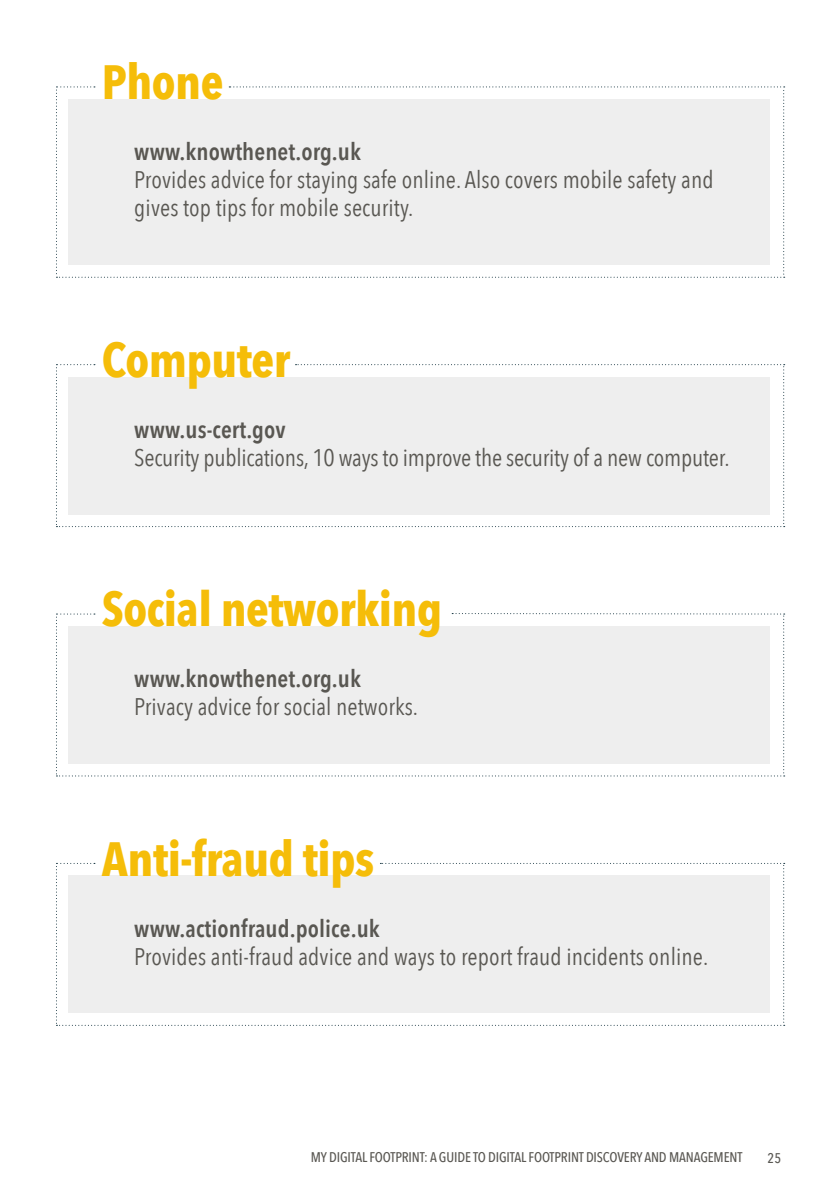
<style>
.page{position:relative;width:840px;height:1191px;background:#fff}
.page>*{position:absolute;margin:0;border:0;box-sizing:border-box;transform-origin:0 0}
.t1{font:700 48px "Avenir Next Condensed";letter-spacing:-.01em;color:#f5bd09}
.t2{font:24px/28px "Avenir Next Condensed";letter-spacing:.005em;color:#595752}
.t3{font:600 24px "Avenir Next Condensed";letter-spacing:.005em;color:#595752}
.t4{font:500 14px "Avenir Next Condensed";letter-spacing:-.01em;color:#595752}
</style>
<div class="page">
<svg style="left:56px;top:86px;width:728px;height:192px"></svg>
<svg style="left:56px;top:364px;width:728px;height:163px"></svg>
<svg style="left:56px;top:613px;width:728px;height:163px"></svg>
<svg style="left:56px;top:863px;width:728px;height:162px"></svg>
<h1 class="t1" style="left:102px;top:53px;width:123px">Phone</h1>
<p class="t3" style="left:134px;top:131px;width:228px">www.knowthenet.org.uk</p>
<p class="t2" style="left:134px;top:165px;width:580px">Provides advice for staying safe online. Also covers mobile safety and gives top tips for mobile security.</p>
<h1 class="t1" style="left:102px;top:331px;width:190px">Computer</h1>
<p class="t3" style="left:134px;top:409px;width:153px">www.us-cert.gov</p>
<p class="t2" style="left:134px;top:442px;width:596px">Security publications, 10 ways to improve the security of a new computer.</p>
<h1 class="t1" style="left:102px;top:580px;width:342px">Social networking</h1>
<p class="t3" style="left:134px;top:658px;width:228px">www.knowthenet.org.uk</p>
<p class="t2" style="left:134px;top:692px;width:285px">Privacy advice for social networks.</p>
<h1 class="t1" style="left:102px;top:829px;width:274px">Anti-fraud tips</h1>
<p class="t3" style="left:134px;top:907px;width:247px">www.actionfraud.police.uk</p>
<p class="t2" style="left:134px;top:941px;width:575px">Provides anti-fraud advice and ways to report fraud incidents online.</p>
<p class="t4" style="left:311px;top:1149px;width:433px">MY DIGITAL FOOTPRINT: A GUIDE TO DIGITAL FOOTPRINT DISCOVERY AND MANAGEMENT</p>
<p class="t4" style="left:767px;top:1149px;width:15px">25</p>
</div>
